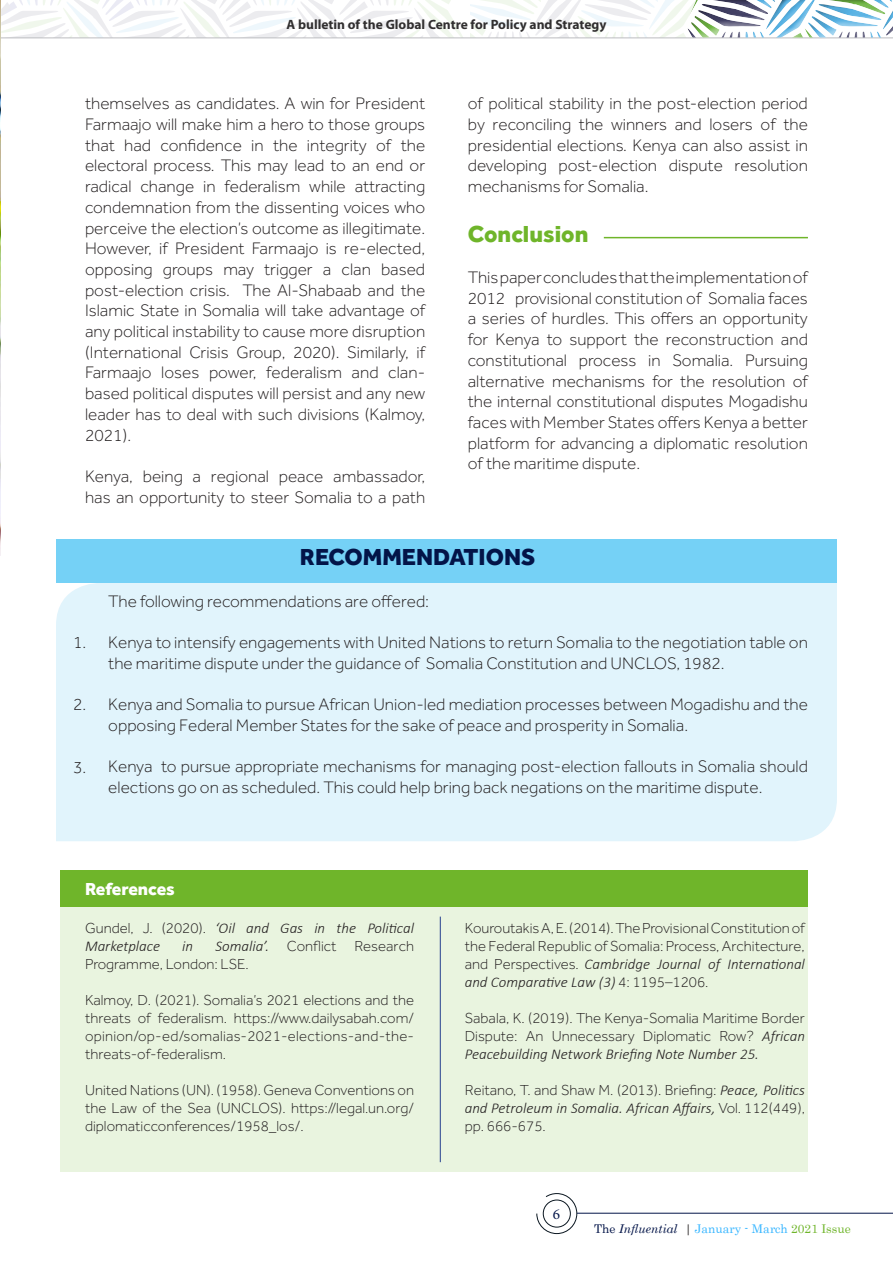
<style>
.page{position:relative;width:893px;height:1263px;background:#fff}
.page>*{position:absolute;margin:0;border:0;box-sizing:border-box;transform-origin:0 0}
.t1{font:800 24px "Effra";color:#031448}
.t2{font:800 24px "Effra";color:#6fb52a}
.t3{font:800 18px "Effra";color:#fff}
.t4{font:300 17.25px/20.7px "Effra";color:#231f20}
.t5{font:300 15px/18px "Effra";color:#231f20;text-align:justify}
.t6{font:italic 300 15px/18px "Calibri";color:#231f20}
.t7{font:15px "Minion Pro";color:#031448}
.t8{font:700 13.5px "Myriad Pro";color:#312f30}
.t9{font:12px "Century";color:#37b6ff}
.s1{font-family:"Effra";font-style:normal}
.s2{font-family:"Calibri";font-style:italic}
.s3{color:#031448}
.s4{font-family:"Century Schoolbook";font-style:italic;color:#031448}
.s5{font-family:"Century Schoolbook";font-style:italic;color:#231f20}
.s6{color:#6fb52a}
</style>
<div class="page">
<hr style="left:0;top:38px;width:893px;height:1px;background:#bcbdc0">
<svg style="left:1px;top:0;width:683px;height:38px"></svg>
<div style="left:684px;top:0;width:209px;height:39px;background:#231f20;opacity:.75"></div>
<img style="left:0;top:0;width:1px;height:555px">
<div style="left:61px;top:907px;width:747px;height:265px;background:#e9f4df"></div>
<hr style="left:604px;top:237px;width:204px;height:1px;background:#6fb52a">
<div style="left:56px;top:583px;width:781px;height:258px;background:#e1f4fc"></div>
<div style="left:56px;top:539px;width:781px;height:44px;background:#75d1f6"></div>
<div style="left:61px;top:871px;width:747px;height:36px;background:#6fb52a"></div>
<hr style="left:440px;top:916px;width:1px;height:246px;background:#253f8e">
<svg style="left:536px;top:1193px;width:42px;height:41px"></svg>
<hr style="left:577px;top:1213px;width:316px;height:1px;background:#031448">
<p class="t8" style="left:286px;top:17px;width:321px">A bulletin of the Global Centre for Policy and Strategy</p>
<p class="t4" style="left:85px;top:93px;width:342px;text-align:justify">themselves as candidates. A win for President Farmaajo will make him a hero to those groups that had confidence in the integrity of the electoral process. This may lead to an end or radical change in federalism while attracting condemnation from the dissenting voices who perceive the election’s outcome as illegitimate.<br>However, if President Farmaajo is re-elected, opposing groups may trigger a clan based post-election crisis. The Al-Shabaab and the Islamic State in Somalia will take advantage of any political instability to cause more disruption (International Crisis Group, 2020). Similarly, if Farmaajo loses power, federalism and clan&shy;based political disputes will persist and any new leader has to deal with such divisions (Kalmoy, 2021).</p>
<p class="t4" style="left:85px;top:466px;width:342px">Kenya, being a regional peace ambassador, has an opportunity to steer Somalia to a path</p>
<p class="t4" style="left:468px;top:93px;width:342px;text-align:justify">of political stability in the post-election period by reconciling the winners and losers of the presidential elections. Kenya can also assist in developing post-election dispute resolution mechanisms for Somalia.</p>
<p class="t2" style="left:468px;top:219px;width:122px">Conclusion</p>
<p class="t4" style="left:468px;top:267px;width:342px;text-align:justify">This paper concludes that the implementation of 2012 provisional constitution of Somalia faces a series of hurdles. This offers an opportunity for Kenya to support the reconstruction and constitutional process in Somalia. Pursuing alternative mechanisms for the resolution of the internal constitutional disputes Mogadishu faces with Member States offers Kenya a better platform for advancing a diplomatic resolution of the maritime dispute.</p>
<p class="t4" style="left:73px;top:632px;width:15px">1.</p>
<p class="t4" style="left:73px;top:694px;width:15px">2.</p>
<p class="t4" style="left:73px;top:756px;width:15px">3.</p>
<p class="t1" style="left:300px;top:542px;width:237px">RECOMMENDATIONS</p>
<p class="t4" style="left:108px;top:591px;width:322px">The following recommendations are offered:</p>
<p class="t4" style="left:108px;top:632px;width:701px">Kenya to intensify engagements with United Nations to return Somalia to the negotiation table on the maritime dispute under the guidance of Somalia Constitution and UNCLOS, 1982.</p>
<p class="t4" style="left:108px;top:694px;width:701px">Kenya and Somalia to pursue African Union-led mediation processes between Mogadishu and the opposing Federal Member States for the sake of peace and prosperity in Somalia.</p>
<p class="t4" style="left:108px;top:756px;width:701px">Kenya to pursue appropriate mechanisms for managing post-election fallouts in Somalia should elections go on as scheduled. This could help bring back negations on the maritime dispute.</p>
<p class="t3" style="left:85px;top:877px;width:92px">References</p>
<p class="t6" style="left:85px;top:919px;width:331px"><span class="s1">Gundel, J. (2020).</span> ‘Oil and Gas in the Political<br>Marketplace</p>
<p class="t5" style="left:85px;top:937px;width:330px;text-indent:130px"><span class="s2">Somalia’.</span> Conflict Research<br>Programme, London: LSE.</p>
<p class="t5" style="left:85px;top:991px;width:331px">Kalmoy, D. (2021). Somalia’s 2021 elections and the threats of federalism. https://www.dailysabah.com/ opinion/op-ed/somalias-2021-elections-and-the&shy;threats-of-federalism.</p>
<p class="t5" style="left:85px;top:1081px;width:331px">United Nations (UN). (1958). Geneva Conventions on the Law of the Sea (UNCLOS). https://legal.un.org/ diplomaticconferences/1958_los/.</p>
<p class="t6" style="left:182px;top:937px;width:12px">in</p>
<p class="t5" style="left:465px;top:919px;width:342px">Kouroutakis A, E. (2014). The Provisional Constitution of the Federal Republic of Somalia: Process, Architecture, and Perspectives. <span class="s2">Cambridge Journal of International and Comparative Law (3)</span> 4: 1195–1206.</p>
<p class="t5" style="left:465px;top:1009px;width:342px">Sabala, K. (2019). The Kenya-Somalia Maritime Border Dispute: An Unnecessary Diplomatic Row? <span class="s2">African Peacebuilding Network Briefing Note Number 25.</span></p>
<p class="t5" style="left:465px;top:1081px;width:342px">Reitano, T. and Shaw M. (2013). Briefing: <span class="s2">Peace, Politics and Petroleum in Somalia. African Affairs,</span> Vol. 112(449), pp. 666-675.</p>
<p class="t7" style="left:553px;top:1205px;width:9px">6</p>
<p class="t9" style="left:594px;top:1218px;width:258px"><span class="s3">The</span> <span class="s4">Influential</span> <span class="s5">|</span> January - March <span class="s6">2021 Issue</span></p>
</div>
